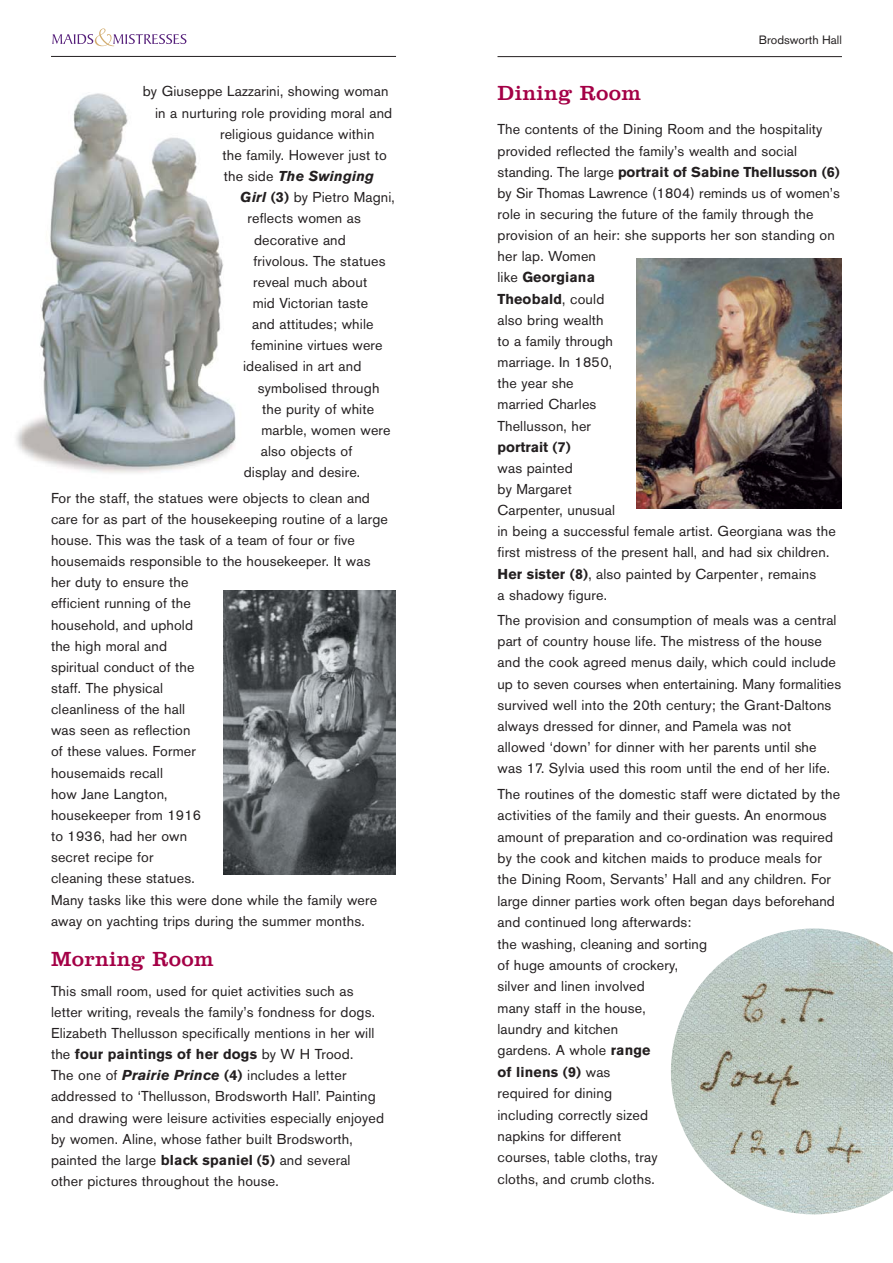
<style>
.page{position:relative;width:893px;height:1263px;background:#fff}
.page>*{position:absolute;margin:0;border:0;box-sizing:border-box;transform-origin:0 0}
.t1{font:21px "Clarendon BT";letter-spacing:.01em;color:#a40046}
.t2{font:14.25px/21.1px "Akzidenz Grotesk BE";letter-spacing:.01em;color:#231f20}
.t3{font:italic 700 14.25px "Akzidenz Grotesk BE";letter-spacing:.01em;color:#231f20}
.t4{font:700 14.25px "Akzidenz Grotesk BE";color:#231f20}
.t5{font:12px "Akzidenz Grotesk BE";color:#231f20}
.s1{font-weight:400;font-style:normal}
.s2{font-weight:700;font-style:italic}
.s3{font-weight:700}
</style>
<div class="page">
<img style="left:16px;top:34px;width:380px;height:841px">
<hr style="left:51px;top:56px;width:345px;height:1px;background:#231f20">
<svg style="left:52px;top:28px;width:134px;height:18px"></svg>
<hr style="left:497px;top:56px;width:345px;height:1px;background:#231f20">
<img style="left:636px;top:259px;width:206px;height:249px">
<img style="left:223px;top:590px;width:172px;height:285px">
<img style="left:671px;top:928px;width:222px;height:286px">
<p class="t2" style="left:143px;top:82px;width:247px">by Giuseppe Lazzarini, showing woman</p>
<p class="t2" style="left:155px;top:104px;width:239px">in a nurturing role providing moral and</p>
<p class="t2" style="left:220px;top:125px;width:156px">religious guidance within</p>
<p class="t2" style="left:222px;top:146px;width:166px">the family. However just to</p>
<p class="t3" style="left:224px;top:171px;width:152px"><span class="s1">the side</span> The Swinging</p>
<p class="t2" style="left:240px;top:188px;width:156px"><span class="s2">Girl</span> <span class="s3">(3)</span> by Pietro Magni,</p>
<p class="t2" style="left:248px;top:209px;width:115px">reflects women as</p>
<p class="t2" style="left:254px;top:230px;width:93px">decorative and</p>
<p class="t2" style="left:254px;top:252px;width:133px">frivolous. The statues</p>
<p class="t2" style="left:253px;top:273px;width:116px">reveal much about</p>
<p class="t2" style="left:253px;top:294px;width:117px">mid Victorian taste</p>
<p class="t2" style="left:252px;top:315px;width:123px">and attitudes; while</p>
<p class="t2" style="left:251px;top:336px;width:133px">feminine virtues were</p>
<p class="t2" style="left:243px;top:357px;width:120px">idealised in art and</p>
<p class="t2" style="left:258px;top:379px;width:123px">symbolised through</p>
<p class="t2" style="left:262px;top:400px;width:113px">the purity of white</p>
<p class="t2" style="left:261px;top:421px;width:131px">marble, women were</p>
<p class="t2" style="left:261px;top:442px;width:93px">also objects of</p>
<p class="t2" style="left:244px;top:463px;width:118px">display and desire.</p>
<p class="t2" style="left:51px;top:489px;width:338px">For the staff, the statues were objects to clean and care for as part of the housekeeping routine of a large house. This was the task of a team of four or five housemaids responsible to the housekeeper. It was her duty to ensure the<br>efficient running of the<br>household, and uphold<br>the high moral and<br>spiritual conduct of the<br>staff. The physical<br>cleanliness of the hall<br>was seen as reflection<br>of these values. Former<br>housemaids recall<br>how Jane Langton,<br>housekeeper from 1916<br>to 1936, had her own<br>secret recipe for<br>cleaning these statues.<br>Many tasks like this were done while the family were away on yachting trips during the summer months.</p>
<h1 class="t1" style="left:51px;top:951px;width:164px">Morning Room</h1>
<p class="t2" style="left:51px;top:981px;width:335px">This small room, used for quiet activities such as letter writing, reveals the family’s fondness for dogs.<br>Elizabeth Thellusson specifically mentions in her will the <span class="s3">four paintings of her dogs</span> by W H Trood.<br>The one of <span class="s2">Prairie Prince</span> <span class="s3">(4)</span> includes a letter addressed to ‘Thellusson, Brodsworth Hall’. Painting and drawing were leisure activities especially enjoyed by women. Aline, whose father built Brodsworth, painted the large <span class="s3">black spaniel (5)</span> and several other pictures throughout the house.</p>
<p class="t5" style="left:759px;top:36px;width:85px">Brodsworth Hall</p>
<h1 class="t1" style="left:497px;top:85px;width:145px">Dining Room</h1>
<p class="t2" style="left:497px;top:120px;width:344px">The contents of the Dining Room and the hospitality provided reflected the family’s wealth and social standing. The large <span class="s3">portrait of Sabine Thellusson (6) </span>by Sir Thomas Lawrence (1804) reminds us of women’s role in securing the future of the family through the provision of an heir: she supports her son standing on her lap. Women<br>like <span class="s3">Georgiana<br>Theobald</span>, could<br>also bring wealth<br>to a family through<br>marriage. In 1850,<br>the year she<br>married Charles<br>Thellusson, her</p>
<p class="t4" style="left:497px;top:442px;width:75px">portrait (7)</p>
<p class="t2" style="left:497px;top:459px;width:340px">was painted<br>by Margaret<br>Carpenter, unusual<br>in being a successful female artist. Georgiana was the first mistress of the present hall, and had six children.<br><span class="s3">Her sister (8)</span>, also painted by Carpenter, remains<br>a shadowy figure.</p>
<p class="t2" style="left:497px;top:611px;width:345px">The provision and consumption of meals was a central part of country house life. The mistress of the house and the cook agreed menus daily, which could include up to seven courses when entertaining. Many formalities survived well into the 20th century; the Grant-Daltons always dressed for dinner, and Pamela was not allowed ‘down’ for dinner with her parents until she was 17. Sylvia used this room until the end of her life.</p>
<p class="t2" style="left:497px;top:785px;width:344px">The routines of the domestic staff were dictated by the activities of the family and their guests. An enormous amount of preparation and co-ordination was required by the cook and kitchen maids to produce meals for the Dining Room, Servants’ Hall and any children. For large dinner parties work often began days beforehand and continued long afterwards:<br>the washing, cleaning and sorting<br>of huge amounts of crockery,<br>silver and linen involved<br>many staff in the house,<br>laundry and kitchen<br>gardens. A whole <span class="s3">range<br>of linens (9)</span> was<br>required for dining<br>including correctly sized<br>napkins for different<br>courses, table cloths, tray<br>cloths, and crumb cloths.</p>
</div>
